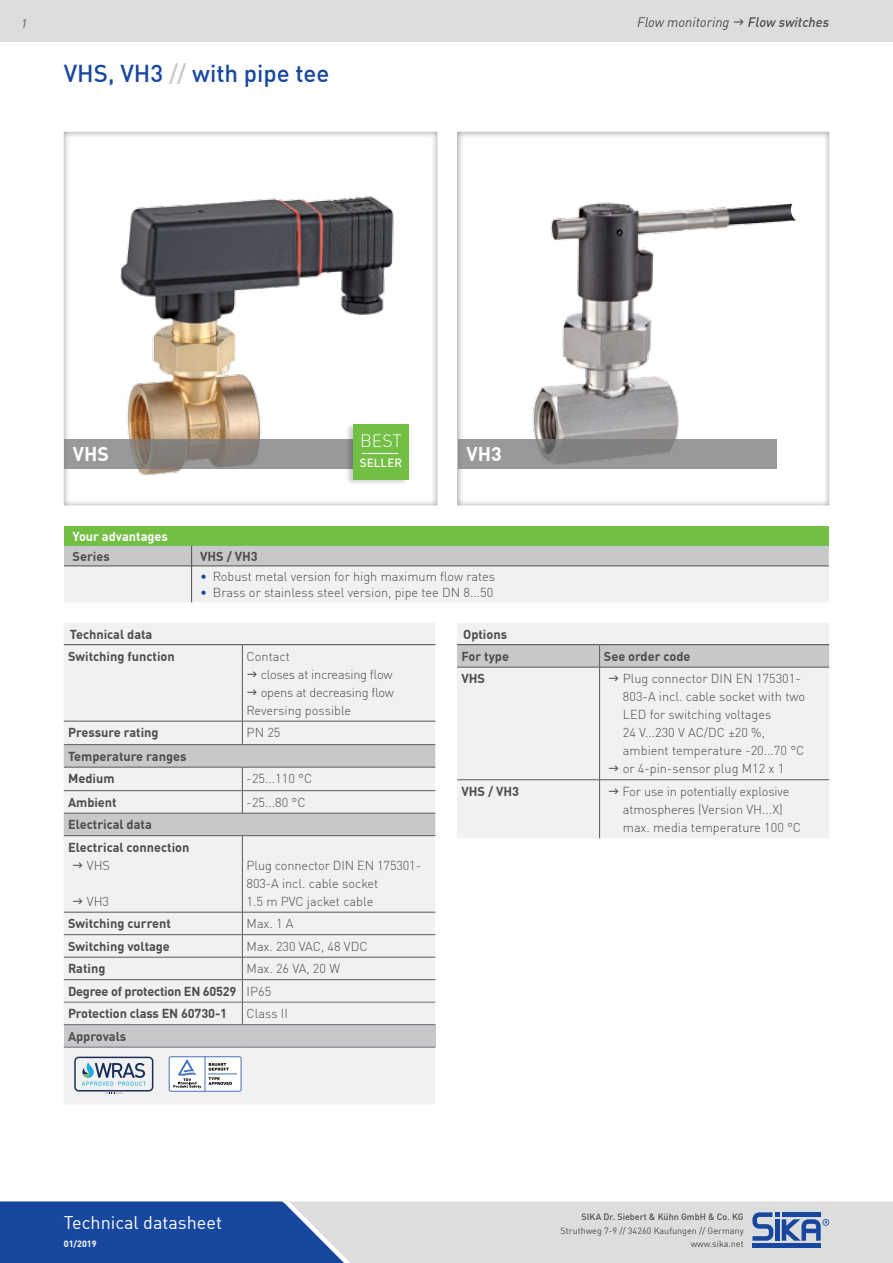
<style>
.page{position:relative;width:893px;height:1263px;background:#fff}
.page>*{position:absolute;margin:0;border:0;box-sizing:border-box;transform-origin:0 0}
.t1{font:500 24px "DIN Offc";color:#17479e}
.t2{font:700 19.5px "DIN Offc";color:#fff}
.t3{font:18px "DIN Offc";color:#fff}
.t4{font:300 17.55px "DIN Offc";color:#fff}
.t5{font:italic 13.5px "DIN Offc";color:#4d4d4f}
.t6{font:italic 500 13.5px "DIN Offc";color:#4d4d4f}
.t7{font:300 12.75px/18px "DIN Offc";color:#4d4d4f}
.t8{font:700 12.75px/22px "DIN Offc";color:#4d4d4f}
.t9{font:700 12.75px/22.5px "DIN Offc";letter-spacing:-.02em;color:#4d4d4f}
.t10{font:300 12.75px "DIN Offc";letter-spacing:-.02em;color:#4d4d4f}
.t11{font:700 12.75px "DIN Offc";color:#fff}
.t12{font:italic 12px "DIN Offc";color:#4d4d4f}
.t13{font:500 11.7px "DIN Offc";color:#fff}
.t14{font:9px/13.5px "DIN Offc";color:#4d4d4f;text-align:right}
.t15{font:500 9px "DIN Offc";color:#4d4d4f}
.t16{font:700 9px "DIN Offc";color:#fff}
.s1{color:#c7c8ca}
.s2{color:#17479e}
.s3{font-weight:300}
</style>
<div class="page">
<div style="left:0;top:0;width:893px;height:42px;background:#dcddde"></div>
<div style="left:373px;top:1201px;width:520px;height:62px;background:#dcddde"></div>
<svg style="left:0;top:1201px;width:373px;height:62px;background:#3860a9"></svg>
<hr style="left:752px;top:1243px;width:69px;height:4px;background:#17479e">
<svg style="left:752px;top:1212px;width:77px;height:29px;background:#768fbd"></svg>
<div style="left:51px;top:129px;width:400px;height:376px;background:#000;opacity:.5"></div>
<div style="left:444px;top:130px;width:398px;height:377px;background:#000;opacity:.5"></div>
<img style="left:87px;top:167px;width:328px;height:325px">
<img style="left:510px;top:150px;width:303px;height:341px">
<svg style="left:64px;top:439px;width:282px;height:29px;background:#908d8c"></svg>
<svg style="left:458px;top:439px;width:319px;height:29px;background:#919194"></svg>
<div style="left:64px;top:526px;width:765px;height:20px;background:#72bf44"></div>
<svg style="left:64px;top:546px;width:765px;height:56px"></svg>
<hr style="left:64px;top:566px;width:128px;height:1px;background:#4d4d4f">
<hr style="left:191px;top:566px;width:1px;height:36px;background:#4d4d4f">
<hr style="left:192px;top:566px;width:637px;height:1px;background:#4d4d4f">
<div style="left:346px;top:423px;width:63px;height:63px;background:#000;opacity:.2"></div>
<div style="left:353px;top:424px;width:56px;height:55px;background:#72bf44"></div>
<hr style="left:362px;top:453px;width:36px;height:1px;background:#fff">
<div style="left:791px;top:196px;width:28px;height:28px;background:#fff;border-radius:50%"></div>
<div style="left:64px;top:623px;width:371px;height:481px;background:#f1f1f2"></div>
<div style="left:64px;top:1025px;width:371px;height:22px;background:#c7c8ca"></div>
<hr style="left:242px;top:645px;width:1px;height:76px;background:#58595b">
<svg style="left:64px;top:722px;width:371px;height:113px"></svg>
<hr style="left:64px;top:813px;width:178px;height:1px;background:#58595b">
<hr style="left:242px;top:813px;width:193px;height:1px;background:#58595b">
<hr style="left:64px;top:835px;width:178px;height:1px;background:#58595b">
<hr style="left:242px;top:835px;width:193px;height:1px;background:#58595b">
<hr style="left:242px;top:836px;width:1px;height:76px;background:#58595b">
<hr style="left:64px;top:912px;width:178px;height:1px;background:#58595b">
<hr style="left:242px;top:912px;width:193px;height:1px;background:#58595b">
<hr style="left:64px;top:934px;width:178px;height:1px;background:#58595b">
<hr style="left:242px;top:934px;width:193px;height:1px;background:#58595b">
<hr style="left:64px;top:957px;width:178px;height:1px;background:#58595b">
<hr style="left:242px;top:957px;width:193px;height:1px;background:#58595b">
<hr style="left:64px;top:979px;width:178px;height:1px;background:#58595b">
<hr style="left:242px;top:979px;width:193px;height:1px;background:#58595b">
<svg style="left:242px;top:912px;width:1px;height:112px"></svg>
<hr style="left:64px;top:1002px;width:178px;height:1px;background:#6d6e71">
<hr style="left:242px;top:1002px;width:193px;height:1px;background:#6d6e71">
<hr style="left:64px;top:1024px;width:178px;height:1px;background:#6d6e71">
<hr style="left:242px;top:1024px;width:193px;height:1px;background:#6d6e71">
<hr style="left:64px;top:1047px;width:178px;height:1px;background:#6d6e71">
<hr style="left:242px;top:1047px;width:193px;height:1px;background:#6d6e71">
<hr style="left:64px;top:721px;width:178px;height:1px;background:#58595b">
<hr style="left:242px;top:721px;width:193px;height:1px;background:#58595b">
<hr style="left:64px;top:644px;width:178px;height:1px;background:#58595b">
<hr style="left:242px;top:644px;width:193px;height:1px;background:#58595b">
<div style="left:457px;top:623px;width:372px;height:215px;background:#f1f1f2"></div>
<svg style="left:457px;top:645px;width:372px;height:22px;background:#c3c4c6"></svg>
<hr style="left:599px;top:667px;width:1px;height:112px;background:#58595b">
<hr style="left:457px;top:779px;width:143px;height:1px;background:#58595b">
<hr style="left:600px;top:779px;width:229px;height:1px;background:#58595b">
<hr style="left:599px;top:780px;width:1px;height:58px;background:#58595b">
<hr style="left:457px;top:644px;width:143px;height:1px;background:#58595b">
<hr style="left:600px;top:644px;width:229px;height:1px;background:#58595b">
<hr style="left:457px;top:667px;width:143px;height:1px;background:#58595b">
<hr style="left:600px;top:667px;width:229px;height:1px;background:#58595b">
<svg style="left:82px;top:1062px;width:64px;height:24px"></svg>
<div style="left:74px;top:1057px;width:79px;height:34px;border:1px solid #1a2d59;border-radius:4px"></div>
<svg style="left:105px;top:1092px;width:18px;height:2px"></svg>
<div style="left:169px;top:1057px;width:72px;height:34px;background:#fff;border-radius:2px"></div>
<div style="left:169px;top:1056px;width:72px;height:35px;border:1px solid #4671b7;border-radius:2px"></div>
<hr style="left:205px;top:1057px;width:1px;height:34px;background:#4671b7">
<svg style="left:173px;top:1059px;width:28px;height:29px"></svg>
<svg style="left:208px;top:1063px;width:29px;height:22px"></svg>
<svg style="left:248px;top:671px;width:9px;height:6px"></svg>
<svg style="left:248px;top:689px;width:9px;height:6px"></svg>
<svg style="left:73px;top:862px;width:10px;height:6px"></svg>
<svg style="left:73px;top:898px;width:10px;height:6px"></svg>
<svg style="left:609px;top:676px;width:9px;height:5px"></svg>
<svg style="left:609px;top:766px;width:9px;height:5px"></svg>
<svg style="left:609px;top:789px;width:9px;height:5px"></svg>
<p class="t12" style="left:21px;top:16px;width:7px">1</p>
<p class="t5" style="left:637px;top:14px;width:94px">Flow monitoring</p>
<p class="t6" style="left:748px;top:14px;width:83px">Flow switches</p>
<h1 class="t1" style="left:64px;top:58px;width:267px">VHS, VH3 <span class="s1">//</span> with pipe tee</h1>
<h3 class="t4" style="left:360px;top:430px;width:44px">BEST</h3>
<p class="t13" style="left:360px;top:455px;width:44px">SELLER</p>
<h2 class="t2" style="left:73px;top:441px;width:38px">VHS</h2>
<h2 class="t2" style="left:466px;top:441px;width:37px">VH3</h2>
<p class="t11" style="left:73px;top:528px;width:97px">Your advantages</p>
<p class="t8" style="left:73px;top:545px;width:39px">Series</p>
<p class="t8" style="left:200px;top:545px;width:59px">VHS / VH3</p>
<p class="t7" style="left:200px;top:567px;width:297px"><span class="s2">•</span> Robust metal version for high maximum flow rates</p>
<p class="t7" style="left:200px;top:583px;width:295px"><span class="s2">•</span> Brass or stainless steel version, pipe tee DN 8...50</p>
<p class="t8" style="left:68px;top:622px;width:108px">Technical data<br>Switching function</p>
<p class="t7" style="left:247px;top:647px;width:45px">Contact</p>
<p class="t10" style="left:261px;top:666px;width:133px">closes at increasing flow</p>
<p class="t10" style="left:261px;top:684px;width:135px">opens at decreasing flow</p>
<p class="t7" style="left:247px;top:701px;width:106px">Reversing possible</p>
<p class="t8" style="left:68px;top:721px;width:92px">Pressure rating</p>
<p class="t7" style="left:247px;top:723px;width:35px">PN 25</p>
<p class="t8" style="left:68px;top:744px;width:120px;line-height:22.5px">Temperature ranges<br>Medium</p>
<p class="t7" style="left:247px;top:769px;width:67px">-25...110 °C</p>
<p class="t8" style="left:68px;top:791px;width:50px">Ambient</p>
<p class="t7" style="left:247px;top:793px;width:61px">-25...80 °C</p>
<p class="t8" style="left:68px;top:813px;width:123px;line-height:22.5px">Electrical data<br>Electrical connection</p>
<p class="t7" style="left:87px;top:856px;width:25px">VHS</p>
<p class="t7" style="left:87px;top:892px;width:24px">VH3</p>
<p class="t7" style="left:247px;top:856px;width:176px">Plug connector DIN EN 175301-<br>803-A incl. cable socket<br>1.5 m PVC jacket cable</p>
<p class="t8" style="left:68px;top:912px;width:104px">Switching current</p>
<p class="t7" style="left:247px;top:914px;width:48px">Max. 1 A</p>
<p class="t8" style="left:68px;top:934px;width:103px">Switching voltage</p>
<p class="t7" style="left:247px;top:937px;width:122px">Max. 230 VAC, 48 VDC</p>
<p class="t8" style="left:68px;top:957px;width:39px">Rating</p>
<p class="t9" style="left:68px;top:957px;width:274px;text-indent:179px"><span class="s3">Max. 26 VA, 20 W<br></span>Degree of protection EN 60529 <span class="s3">IP65<br></span>Protection class EN 60730-1</p>
<p class="t7" style="left:247px;top:1004px;width:43px">Class II</p>
<p class="t8" style="left:68px;top:1024px;width:60px">Approvals</p>
<p class="t8" style="left:461px;top:622px;width:49px">Options<br>For type</p>
<p class="t8" style="left:604px;top:644px;width:88px">See order code</p>
<p class="t8" style="left:461px;top:667px;width:25px">VHS</p>
<p class="t7" style="left:623px;top:670px;width:184px">Plug connector DIN EN 175301-<br>803-A incl. cable socket with two<br>LED for switching voltages<br>24 V...230 V AC/DC ±20 %, ambient temperature -20...70 °C or 4-pin-sensor plug M12 x 1</p>
<p class="t8" style="left:461px;top:780px;width:59px">VHS / VH3</p>
<p class="t7" style="left:622px;top:782px;width:180px">For use in potentially explosive atmospheres (Version VH...X) max. media temperature 100 °C</p>
<h3 class="t3" style="left:64px;top:1211px;width:160px">Technical datasheet</h3>
<p class="t16" style="left:64px;top:1238px;width:34px">01/2019</p>
<p class="t15" style="left:582px;top:1211px;width:164px">SIKA Dr. Siebert &amp; Kühn GmbH &amp; Co. KG</p>
<p class="t14" style="left:561px;top:1224px;width:185px">Struthweg 7-9 // 34260 Kaufungen // Germany www.sika.net</p>
</div>
